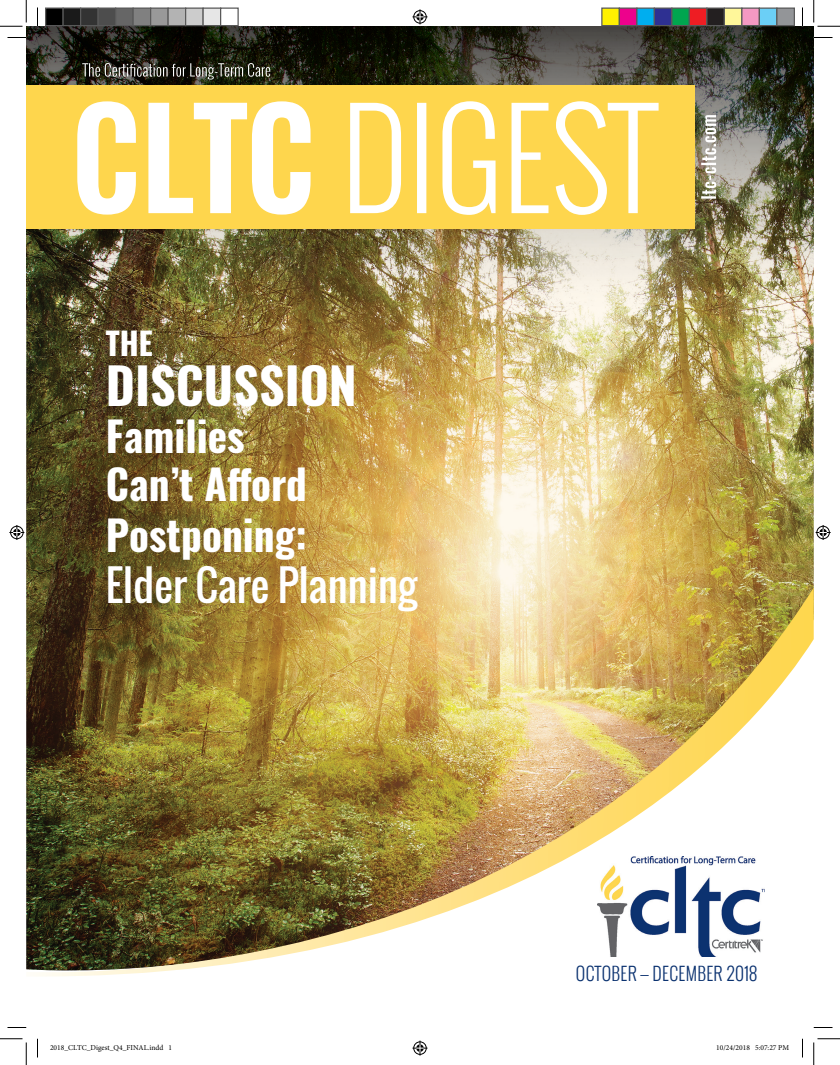
<style>
.page{position:relative;width:840px;height:1065px;background:#fff}
.page>*{position:absolute;margin:0;border:0;box-sizing:border-box;transform-origin:0 0}
.t1{font:700 50px "Oswald";color:#fff}
.t2{font:700 41.25px/47.5px "Oswald";color:#fff}
.t3{font:41.25px "Oswald";color:#fff}
.t4{font:700 31.25px "Oswald";color:#fff}
.t5{font:300 18.38px "Oswald";letter-spacing:.02em;color:#0b3270;scale:.95 1}
.t6{font:7.5px "Minion Pro";color:#000}
</style>
<div class="page">
<img style="left:26px;top:309px;width:788px;height:279px">
<img style="left:26px;top:26px;width:788px;height:283px">
<svg style="left:82px;top:63px;width:188px;height:17px;background:#48483e"></svg>
<div style="left:26px;top:85px;width:668px;height:144px;background:#fed64d"></div>
<svg style="left:77px;top:101px;width:582px;height:114px"></svg>
<img style="left:26px;top:588px;width:788px;height:388px">
<img style="left:597px;top:857px;width:168px;height:100px">
<svg style="left:701px;top:115px;width:15px;height:84px"></svg>
<svg style="left:8px;top:37px;width:18px;height:1px"></svg>
<svg style="left:814px;top:37px;width:18px;height:1px"></svg>
<svg style="left:8px;top:1027px;width:18px;height:1px"></svg>
<svg style="left:814px;top:1027px;width:18px;height:1px"></svg>
<svg style="left:37px;top:8px;width:1px;height:18px"></svg>
<svg style="left:37px;top:1039px;width:1px;height:19px"></svg>
<svg style="left:802px;top:8px;width:1px;height:18px"></svg>
<svg style="left:802px;top:1039px;width:1px;height:19px"></svg>
<svg style="left:0;top:0;width:27px;height:27px"></svg>
<svg style="left:0;top:1039px;width:27px;height:26px"></svg>
<svg style="left:814px;top:0;width:26px;height:27px"></svg>
<svg style="left:814px;top:1039px;width:26px;height:26px"></svg>
<svg style="left:412px;top:9px;width:16px;height:15px"></svg>
<svg style="left:412px;top:1041px;width:16px;height:15px"></svg>
<svg style="left:9px;top:525px;width:15px;height:15px"></svg>
<svg style="left:816px;top:525px;width:15px;height:15px"></svg>
<div style="left:46px;top:8px;width:17px;height:18px;background:#000"></div>
<div style="left:45px;top:8px;width:19px;height:18px;border:1px solid #595959"></div>
<div style="left:63px;top:8px;width:18px;height:18px;background:#1a1a1a"></div>
<div style="left:62px;top:8px;width:19px;height:18px;border:1px solid #595959"></div>
<div style="left:81px;top:8px;width:17px;height:18px;background:#333"></div>
<div style="left:80px;top:8px;width:19px;height:18px;border:1px solid #595959"></div>
<div style="left:98px;top:8px;width:18px;height:18px;background:#4d4d4d"></div>
<div style="left:98px;top:8px;width:18px;height:18px;border:1px solid #595959"></div>
<div style="left:116px;top:8px;width:17px;height:18px;background:#666"></div>
<div style="left:115px;top:8px;width:19px;height:18px;border:1px solid #595959"></div>
<div style="left:133px;top:8px;width:18px;height:18px;background:#808080"></div>
<div style="left:132px;top:8px;width:19px;height:18px;border:1px solid #595959"></div>
<div style="left:151px;top:8px;width:17px;height:18px;background:#999"></div>
<div style="left:150px;top:8px;width:19px;height:18px;border:1px solid #595959"></div>
<div style="left:168px;top:8px;width:18px;height:18px;background:#b3b3b3"></div>
<div style="left:168px;top:8px;width:18px;height:18px;border:1px solid #595959"></div>
<div style="left:186px;top:8px;width:17px;height:18px;background:#ccc"></div>
<div style="left:185px;top:8px;width:19px;height:18px;border:1px solid #595959"></div>
<div style="left:203px;top:8px;width:18px;height:18px;background:#e6e6e6"></div>
<div style="left:202px;top:8px;width:19px;height:18px;border:1px solid #595959"></div>
<div style="left:220px;top:8px;width:19px;height:18px;border:1px solid #595959"></div>
<div style="left:602px;top:8px;width:17px;height:18px;background:#fff101"></div>
<div style="left:601px;top:8px;width:19px;height:18px;border:1px solid #595959"></div>
<div style="left:619px;top:8px;width:18px;height:18px;background:#ed028c"></div>
<div style="left:619px;top:8px;width:19px;height:18px;border:1px solid #595959"></div>
<div style="left:637px;top:8px;width:17px;height:18px;background:#00aeef"></div>
<div style="left:636px;top:8px;width:19px;height:18px;border:1px solid #595959"></div>
<div style="left:654px;top:8px;width:18px;height:18px;background:#2e3092"></div>
<div style="left:654px;top:8px;width:18px;height:18px;border:1px solid #595959"></div>
<div style="left:672px;top:8px;width:17px;height:18px;background:#00a54f"></div>
<div style="left:671px;top:8px;width:19px;height:18px;border:1px solid #595959"></div>
<div style="left:689px;top:8px;width:18px;height:18px;background:#ee1d23"></div>
<div style="left:689px;top:8px;width:19px;height:18px;border:1px solid #595959"></div>
<div style="left:707px;top:8px;width:17px;height:18px;background:#231f20"></div>
<div style="left:706px;top:8px;width:19px;height:18px;border:1px solid #595959"></div>
<div style="left:724px;top:8px;width:18px;height:18px;background:#fff79a"></div>
<div style="left:724px;top:8px;width:18px;height:18px;border:1px solid #595959"></div>
<div style="left:742px;top:8px;width:17px;height:18px;background:#f499c2"></div>
<div style="left:741px;top:8px;width:19px;height:18px;border:1px solid #595959"></div>
<div style="left:759px;top:8px;width:18px;height:18px;background:#6bcff6"></div>
<div style="left:759px;top:8px;width:19px;height:18px;border:1px solid #595959"></div>
<div style="left:777px;top:8px;width:17px;height:18px;background:#939598"></div>
<div style="left:776px;top:8px;width:19px;height:18px;border:1px solid #595959"></div>
<h3 class="t4" style="left:106px;top:322px;width:48px">THE</h3>
<h1 class="t1" style="left:106px;top:351px;width:253px">DISCUSSION</h1>
<h2 class="t2" style="left:106px;top:414px;width:203px">Families<br>Can’t Afford</h2>
<h2 class="t2" style="left:106px;top:513px;width:202px">Postponing:</h2>
<h2 class="t3" style="left:106px;top:554px;width:312px">Elder Care Planning</h2>
<h3 class="t5" style="left:576px;top:960px;width:193px">OCTOBER — DECEMBER 2018</h3>
<p class="t6" style="left:50px;top:1043px;width:124px">2018_CLTC_Digest_Q4_FINAL.indd 1</p>
<p class="t6" style="left:716px;top:1043px;width:74px">10/24/2018 5:07:27 PM</p>
</div>
